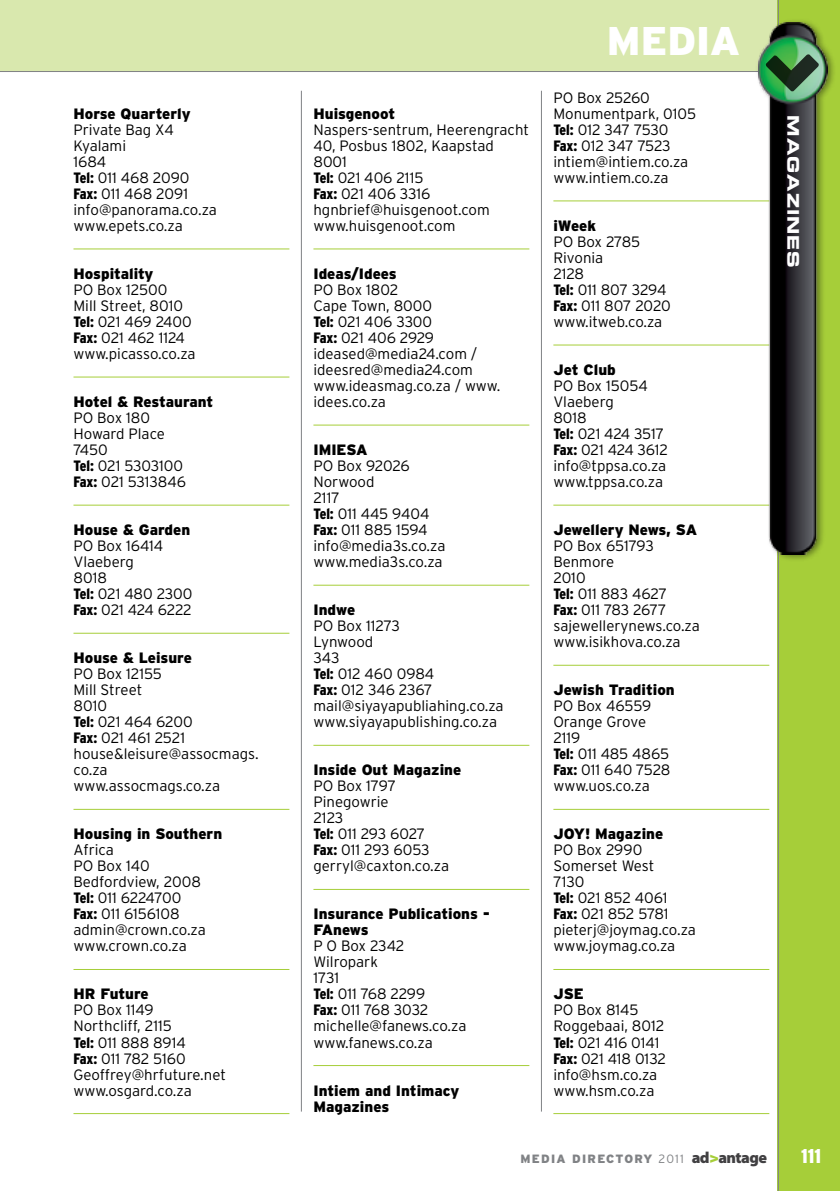
<style>
.page{position:relative;width:840px;height:1191px;background:#fff}
.page>*{position:absolute;margin:0;border:0;box-sizing:border-box;transform-origin:0 0}
.t1{font:900 40px "Interstate";color:#fff}
.t2{font:900 condensed 20px "Interstate";color:#fff}
.t3{font:16px "Eurostile LT Std Bold Ex 2";letter-spacing:.055em;color:#fff}
.t4{font:700 16px "Myriad Pro";color:#a6ce39}
.t5{font:300 15px/16px "Interstate";color:#000}
.t6{font:900 15px/16px "Interstate";color:#000}
.t7{font:900 12px "Interstate";letter-spacing:.1em;color:#808285}
.s1{font-weight:900;font-stretch:condensed}
.s2{font-weight:300}
.s3{font-family:"Myriad Pro";font-size:16px;color:#414042}
</style>
<div class="page">
<hr style="left:73px;top:249px;width:216px;height:1px;background:#a6ce39">
<hr style="left:73px;top:377px;width:216px;height:1px;background:#a6ce39">
<hr style="left:73px;top:505px;width:216px;height:1px;background:#a6ce39">
<hr style="left:73px;top:633px;width:216px;height:1px;background:#a6ce39">
<hr style="left:73px;top:809px;width:216px;height:1px;background:#a6ce39">
<hr style="left:73px;top:969px;width:216px;height:1px;background:#a6ce39">
<hr style="left:73px;top:1113px;width:216px;height:1px;background:#a6ce39">
<hr style="left:313px;top:249px;width:216px;height:1px;background:#a6ce39">
<hr style="left:313px;top:425px;width:216px;height:1px;background:#a6ce39">
<hr style="left:313px;top:585px;width:216px;height:1px;background:#a6ce39">
<hr style="left:313px;top:745px;width:216px;height:1px;background:#a6ce39">
<hr style="left:313px;top:889px;width:216px;height:1px;background:#a6ce39">
<hr style="left:313px;top:1065px;width:216px;height:1px;background:#a6ce39">
<hr style="left:553px;top:201px;width:215px;height:1px;background:#a6ce39">
<hr style="left:553px;top:345px;width:215px;height:1px;background:#a6ce39">
<hr style="left:553px;top:505px;width:215px;height:1px;background:#a6ce39">
<hr style="left:553px;top:665px;width:215px;height:1px;background:#a6ce39">
<hr style="left:553px;top:809px;width:215px;height:1px;background:#a6ce39">
<hr style="left:553px;top:969px;width:215px;height:1px;background:#a6ce39">
<hr style="left:553px;top:1113px;width:215px;height:1px;background:#a6ce39">
<hr style="left:301px;top:91px;width:1px;height:1020px;background:#808285">
<hr style="left:540px;top:91px;width:1px;height:1020px;background:#808285">
<div style="left:0;top:0;width:839px;height:71px;background:#d9e8ae"></div>
<hr style="left:0;top:71px;width:760px;height:1px;background:#808285">
<div style="left:777px;top:0;width:62px;height:1191px;background:#a6ce39"></div>
<hr style="left:777px;top:0;width:1px;height:1191px;background:#808285">
<div style="left:755px;top:18px;width:80px;height:544px;background:#000;opacity:.4"></div>
<img style="left:758px;top:23px;width:69px;height:531px">
<svg style="left:765px;top:54px;width:53px;height:37px;background:#3a7446"></svg>
<p class="t6" style="left:73px;top:105px;width:118px">Horse Quarterly</p>
<p class="t5" style="left:73px;top:121px;width:145px">Private Bag X4<br>Kyalami<br>1684<br><span class="s1">Tel:</span> 011 468 2090<br><span class="s1">Fax:</span> 011 468 2091 info@panorama.co.za www.epets.co.za</p>
<p class="t6" style="left:73px;top:265px;width:81px">Hospitality</p>
<p class="t5" style="left:73px;top:281px;width:124px">PO Box 12500<br>Mill Street, 8010<br><span class="s1">Tel:</span> 021 469 2400<br><span class="s1">Fax:</span> 021 462 1124 www.picasso.co.za</p>
<p class="t6" style="left:73px;top:393px;width:141px">Hotel &amp; Restaurant</p>
<p class="t5" style="left:73px;top:410px;width:114px">PO Box 180<br>Howard Place<br>7450<br><span class="s1">Tel:</span> 021 5303100<br><span class="s1">Fax:</span> 021 5313846</p>
<p class="t6" style="left:73px;top:522px;width:118px">House &amp; Garden</p>
<p class="t5" style="left:73px;top:538px;width:120px">PO Box 16414<br>Vlaeberg<br>8018<br><span class="s1">Tel:</span> 021 480 2300<br><span class="s1">Fax:</span> 021 424 6222</p>
<p class="t6" style="left:73px;top:650px;width:120px">House &amp; Leisure</p>
<p class="t5" style="left:73px;top:666px;width:186px">PO Box 12155<br>Mill Street<br>8010<br><span class="s1">Tel:</span> 021 464 6200<br><span class="s1">Fax:</span> 021 461 2521 house&amp;leisure@assocmags. co.za<br>www.assocmags.co.za</p>
<p class="t6" style="left:73px;top:826px;width:150px">Housing in Southern</p>
<p class="t5" style="left:73px;top:842px;width:134px">Africa<br>PO Box 140<br>Bedfordview, 2008<br><span class="s1">Tel:</span> 011 6224700<br><span class="s1">Fax:</span> 011 6156108 admin@crown.co.za www.crown.co.za</p>
<p class="t6" style="left:73px;top:986px;width:77px">HR Future</p>
<p class="t5" style="left:73px;top:1002px;width:154px">PO Box 1149<br>Northcliff, 2115<br><span class="s1">Tel:</span> 011 888 8914<br><span class="s1">Fax:</span> 011 782 5160<br>Geoffrey@hrfuture.net www.osgard.co.za</p>
<p class="t6" style="left:313px;top:105px;width:83px">Huisgenoot</p>
<p class="t5" style="left:313px;top:121px;width:217px">Naspers-sentrum, Heerengracht<br>40, Posbus 1802, Kaapstad<br>8001<br><span class="s1">Tel:</span> 021 406 2115<br><span class="s1">Fax:</span> 021 406 3316 hgnbrief@huisgenoot.com www.huisgenoot.com</p>
<p class="t6" style="left:313px;top:265px;width:85px">Ideas/Idees</p>
<p class="t5" style="left:313px;top:281px;width:188px">PO Box 1802<br>Cape Town, 8000<br><span class="s1">Tel:</span> 021 406 3300<br><span class="s1">Fax:</span> 021 406 2929 ideased@media24.com / ideesred@media24.com www.ideasmag.co.za / www. idees.co.za</p>
<p class="t6" style="left:313px;top:441px;width:56px">IMIESA</p>
<p class="t5" style="left:313px;top:458px;width:133px">PO Box 92026<br>Norwood<br>2117<br><span class="s1">Tel:</span> 011 445 9404<br><span class="s1">Fax:</span> 011 885 1594 info@media3s.co.za www.media3s.co.za</p>
<p class="t6" style="left:313px;top:602px;width:43px">Indwe</p>
<p class="t5" style="left:313px;top:618px;width:192px">PO Box 11273<br>Lynwood<br>343<br><span class="s1">Tel:</span> 012 460 0984<br><span class="s1">Fax:</span> 012 346 2367 mail@siyayapubliahing.co.za www.siyayapublishing.co.za</p>
<p class="t6" style="left:313px;top:762px;width:149px">Inside Out Magazine</p>
<p class="t5" style="left:313px;top:778px;width:137px">PO Box 1797<br>Pinegowrie<br>2123<br><span class="s1">Tel:</span> 011 293 6027<br><span class="s1">Fax:</span> 011 293 6053 gerryl@caxton.co.za</p>
<p class="t6" style="left:313px;top:906px;width:178px">Insurance Publications -<br>FAnews</p>
<p class="t5" style="left:313px;top:938px;width:154px">P O Box 2342<br>Wilropark<br>1731<br><span class="s1">Tel:</span> 011 768 2299<br><span class="s1">Fax:</span> 011 768 3032 michelle@fanews.co.za www.fanews.co.za</p>
<p class="t6" style="left:313px;top:1082px;width:147px">Intiem and Intimacy<br>Magazines</p>
<h1 class="t1" style="left:606px;top:18px;width:135px">MEDIA</h1>
<p class="t5" style="left:553px;top:89px;width:144px">PO Box 25260<br>Monumentpark, 0105<br><span class="s1">Tel:</span> 012 347 7530<br><span class="s1">Fax:</span> 012 347 7523 intiem@intiem.co.za www.intiem.co.za</p>
<p class="t6" style="left:553px;top:217px;width:44px">iWeek</p>
<p class="t5" style="left:553px;top:233px;width:119px">PO Box 2785<br>Rivonia<br>2128<br><span class="s1">Tel:</span> 011 807 3294<br><span class="s1">Fax:</span> 011 807 2020 www.itweb.co.za</p>
<p class="t6" style="left:553px;top:361px;width:64px">Jet Club</p>
<p class="t5" style="left:553px;top:377px;width:116px">PO Box 15054<br>Vlaeberg<br>8018<br><span class="s1">Tel:</span> 021 424 3517<br><span class="s1">Fax:</span> 021 424 3612 info@tppsa.co.za www.tppsa.co.za</p>
<p class="t6" style="left:553px;top:522px;width:145px">Jewellery News, SA</p>
<p class="t5" style="left:553px;top:538px;width:148px">PO Box 651793<br>Benmore<br>2010<br><span class="s1">Tel:</span> 011 883 4627<br><span class="s1">Fax:</span> 011 783 2677 sajewellerynews.co.za www.isikhova.co.za</p>
<p class="t6" style="left:553px;top:682px;width:123px">Jewish Tradition</p>
<p class="t5" style="left:553px;top:698px;width:118px">PO Box 46559<br>Orange Grove<br>2119<br><span class="s1">Tel:</span> 011 485 4865<br><span class="s1">Fax:</span> 011 640 7528 www.uos.co.za</p>
<p class="t6" style="left:553px;top:826px;width:111px">JOY! Magazine</p>
<p class="t5" style="left:553px;top:842px;width:144px">PO Box 2990<br>Somerset West<br>7130<br><span class="s1">Tel:</span> 021 852 4061<br><span class="s1">Fax:</span> 021 852 5781 pieterj@joymag.co.za www.joymag.co.za</p>
<p class="t6" style="left:553px;top:986px;width:32px">JSE</p>
<p class="t5" style="left:553px;top:1002px;width:114px">PO Box 8145<br>Roggebaai, 8012<br><span class="s1">Tel:</span> 021 416 0141<br><span class="s1">Fax:</span> 021 418 0132 info@hsm.co.za www.hsm.co.za</p>
<p class="t3" style="left:804px;top:115px;width:154px;rotate:90deg">MAGAZINES</p>
<p class="t4" style="left:701px;top:1163px;width:10px;rotate:-90deg">v</p>
<h2 class="t2" style="left:800px;top:1145px;width:21px">111</h2>
<p class="t7" style="left:520px;top:1152px;width:248px">MEDIA DIRECTORY <span class="s2">2011</span> <span class="s3">ad antage</span></p>
</div>
